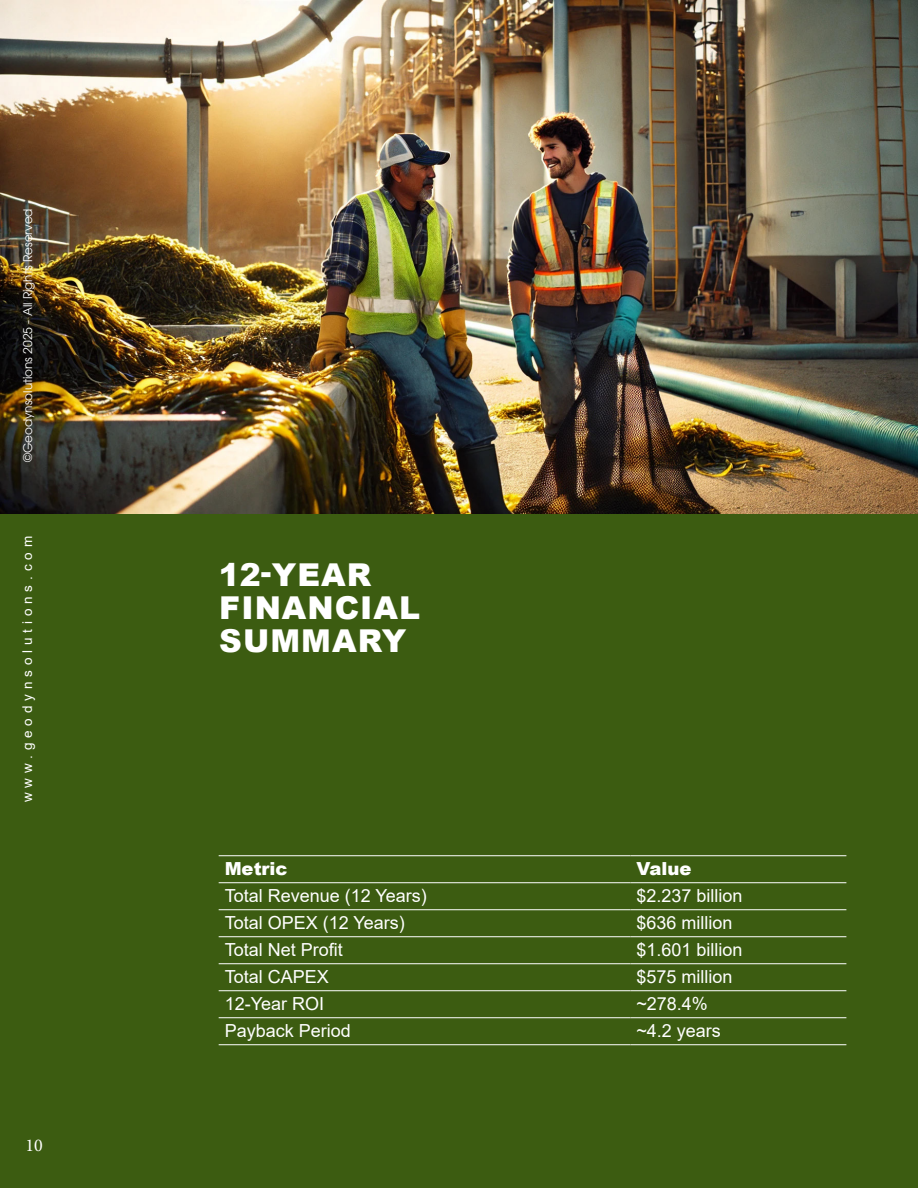
<style>
.page{position:relative;width:918px;height:1188px;background:#fff}
.page>*{position:absolute;margin:0;border:0;box-sizing:border-box;transform-origin:0 0}
.t1{font:900 31.5px/33px "Arial";letter-spacing:.035em;color:#fff}
.t2{font:18px "Arial";color:#fff}
.t3{font:900 18px "Arial";color:#fff}
.t4{font:18px "Minion Pro";color:#fff}
.t5{font:13.5px "Arial";letter-spacing:.36em;color:#fff}
.t6{font:12px "Avant Garde";color:#fff}
</style>
<div class="page">
<img style="left:0;top:0;width:918px;height:514px">
<div style="left:0;top:514px;width:918px;height:674px;background:#3c5c11"></div>
<hr style="left:219px;top:855px;width:411px;height:1px;background:#fff">
<hr style="left:630px;top:855px;width:216px;height:1px;background:#fff">
<hr style="left:219px;top:882px;width:411px;height:1px;background:#fff">
<hr style="left:630px;top:882px;width:216px;height:1px;background:#fff">
<hr style="left:219px;top:909px;width:411px;height:1px;background:#fff">
<hr style="left:630px;top:909px;width:216px;height:1px;background:#fff">
<hr style="left:219px;top:936px;width:411px;height:1px;background:#fff">
<hr style="left:630px;top:936px;width:216px;height:1px;background:#fff">
<hr style="left:219px;top:963px;width:411px;height:1px;background:#fff">
<hr style="left:630px;top:963px;width:216px;height:1px;background:#fff">
<hr style="left:219px;top:990px;width:411px;height:1px;background:#fff">
<hr style="left:630px;top:990px;width:216px;height:1px;background:#fff">
<hr style="left:219px;top:1017px;width:411px;height:1px;background:#fff">
<hr style="left:630px;top:1017px;width:216px;height:1px;background:#fff">
<hr style="left:219px;top:1044px;width:411px;height:1px;background:#fff">
<hr style="left:630px;top:1044px;width:216px;height:1px;background:#fff">
<p class="t6" style="left:21px;top:462px;width:256px;rotate:-90deg">©Geodynsolutions 2025 - All Rights Reserved</p>
<p class="t5" style="left:18px;top:802px;width:267px;rotate:-90deg">www.geodynsolutions.com</p>
<p class="t4" style="left:25px;top:1133px;width:19px">10</p>
<p class="t1" style="left:219px;top:558px;width:203px">12-YEAR<br>FINANCIAL<br>SUMMARY</p>
<p class="t3" style="left:225px;top:855px;width:64px">Metric</p>
<p class="t3" style="left:636px;top:855px;width:57px">Value</p>
<p class="t2" style="left:225px;top:883px;width:204px">Total Revenue (12 Years)</p>
<p class="t2" style="left:636px;top:883px;width:108px">$2.237 billion</p>
<p class="t2" style="left:225px;top:910px;width:182px">Total OPEX (12 Years)</p>
<p class="t2" style="left:636px;top:910px;width:98px">$636 million</p>
<p class="t2" style="left:225px;top:937px;width:120px">Total Net Profit</p>
<p class="t2" style="left:636px;top:937px;width:108px">$1.601 billion</p>
<p class="t2" style="left:225px;top:964px;width:106px">Total CAPEX</p>
<p class="t2" style="left:636px;top:964px;width:98px">$575 million</p>
<p class="t2" style="left:225px;top:991px;width:101px">12-Year ROI</p>
<p class="t2" style="left:636px;top:991px;width:73px">~278.4%</p>
<p class="t2" style="left:225px;top:1018px;width:128px">Payback Period</p>
<p class="t2" style="left:636px;top:1018px;width:86px">~4.2 years</p>
</div>
